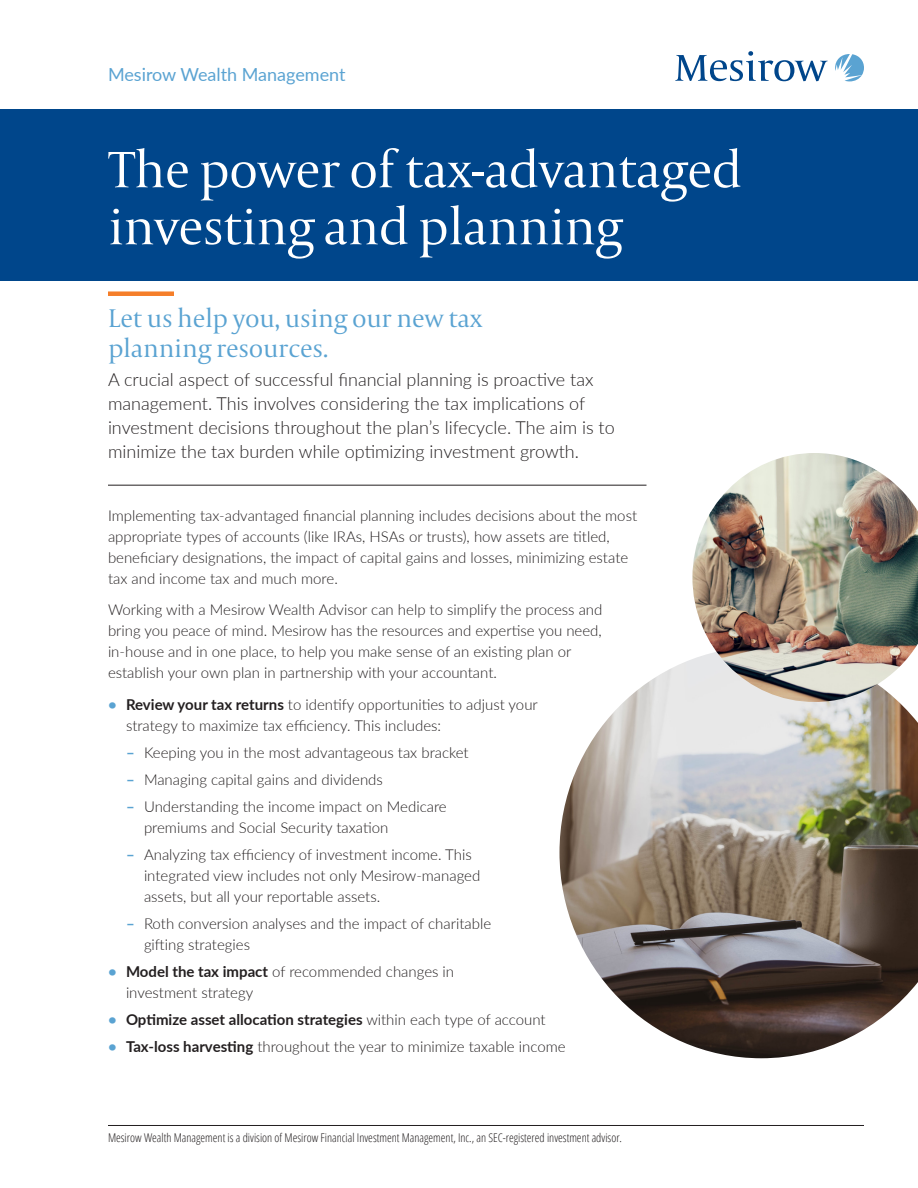
<style>
.page{position:relative;width:918px;height:1188px;background:#fff}
.page>*{position:absolute;margin:0;border:0;box-sizing:border-box;transform-origin:0 0}
._1___Interior_page_title_A_KO{font:300 54px/57px "Capitolium 2";letter-spacing:-.015em;color:#fff}
._1__Subtitle_rule{font:300 27px/30px "Capitolium 2";letter-spacing:-.01em;color:#5aa3d2}
._1_Intro_Paragraph_rule{font:300 18px/24px "Lato";color:#231f20}
.t1{font:18px "Lato";color:#5aa3d2}
._3_Body{font:300 15px/21px "Lato";color:#231f20}
.t2{font:700 15px "Lato";color:#231f20}
._9_Footnote_with_rule{font:300 condensed 12px "Open Sans";color:#231f20}
.s1{font-weight:700;color:#5aa3d2}
.s2{font-weight:700}
.s3{color:#5aa3d2}
.s4{font-weight:300}
</style>
<div class="page">
<svg style="left:835px;top:54px;width:29px;height:27px"></svg>
<svg style="left:675px;top:51px;width:153px;height:30px"></svg>
<div style="left:0;top:110px;width:918px;height:171px;background:#00468b"></div>
<div style="left:108px;top:291px;width:66px;height:5px;background:#f57e29"></div>
<hr style="left:108px;top:485px;width:538px;height:1px;background:#231f20">
<img style="left:560px;top:659px;width:358px;height:399px">
<hr style="left:108px;top:1125px;width:756px;height:1px;background:#231f20">
<img style="left:692px;top:453px;width:226px;height:249px">
<p class="t1" style="left:108px;top:62px;width:239px">Mesirow Wealth Management</p>
<p class="_1___Interior_page_title_A_KO" style="left:108px;top:140px;width:636px">The power of tax-advantaged investing and planning</p>
<p class="_1__Subtitle_rule" style="left:108px;top:303px;width:376px">Let us help you, using our new tax planning resources.</p>
<p class="_1_Intro_Paragraph_rule" style="left:108px;top:367px;width:508px">A crucial aspect of successful financial planning is proactive tax management. This involves considering the tax implications of investment decisions throughout the plan’s lifecycle. The aim is to minimize the tax burden while optimizing investment growth.</p>
<p class="_3_Body" style="left:108px;top:505px;width:531px">Implementing tax-advantaged financial planning includes decisions about the most appropriate types of accounts (like IRAs, HSAs or trusts), how assets are titled, beneficiary designations, the impact of capital gains and losses, minimizing estate tax and income tax and much more.</p>
<p class="_3_Body" style="left:108px;top:599px;width:496px">Working with a Mesirow Wealth Advisor can help to simplify the process and bring you peace of mind. Mesirow has the resources and expertise you need, in-house and in one place, to help you make sense of an existing plan or establish your own plan in partnership with your accountant.</p>
<p class="_3_Body" style="left:126px;top:694px;width:413px;text-indent:-18px"><span class="s1">•</span> <span class="s2">Review your tax returns</span> to identify opportunities to adjust your strategy to maximize tax efficiency. This includes:</p>
<p class="_3_Body" style="left:126px;top:742px;width:344px"><span class="s1">–</span> Keeping you in the most advantageous tax bracket</p>
<p class="_3_Body" style="left:126px;top:769px;width:258px"><span class="s1">–</span> Managing capital gains and dividends</p>
<p class="_3_Body" style="left:144px;top:796px;width:304px;text-indent:-18px"><span class="s1">–</span> Understanding the income impact on Medicare premiums and Social Security taxation</p>
<p class="_3_Body" style="left:144px;top:844px;width:338px;text-indent:-18px"><span class="s1">–</span> Analyzing tax efficiency of investment income. This integrated view includes not only Mesirow-managed assets, but all your reportable assets.</p>
<p class="_3_Body" style="left:144px;top:913px;width:349px;text-indent:-18px"><span class="s1">–</span> Roth conversion analyses and the impact of charitable gifting strategies</p>
<p class="_3_Body" style="left:126px;top:961px;width:330px;text-indent:-18px"><span class="s1">•</span> <span class="s2">Model the tax impact</span> of recommended changes in investment strategy</p>
<p class="t2" style="left:108px;top:1008px;width:439px"><span class="s3">•</span> Optimize asset allocation strategies <span class="s4">within each type of account</span></p>
<p class="_3_Body" style="left:108px;top:1036px;width:459px"><span class="s1">•</span> <span class="s2">Tax-loss harvesting</span> throughout the year to minimize taxable income</p>
<p class="_9_Footnote_with_rule" style="left:108px;top:1130px;width:516px">Mesirow Wealth Management is a division of Mesirow Financial Investment Management, Inc., an SEC-registered investment advisor.</p>
</div>
